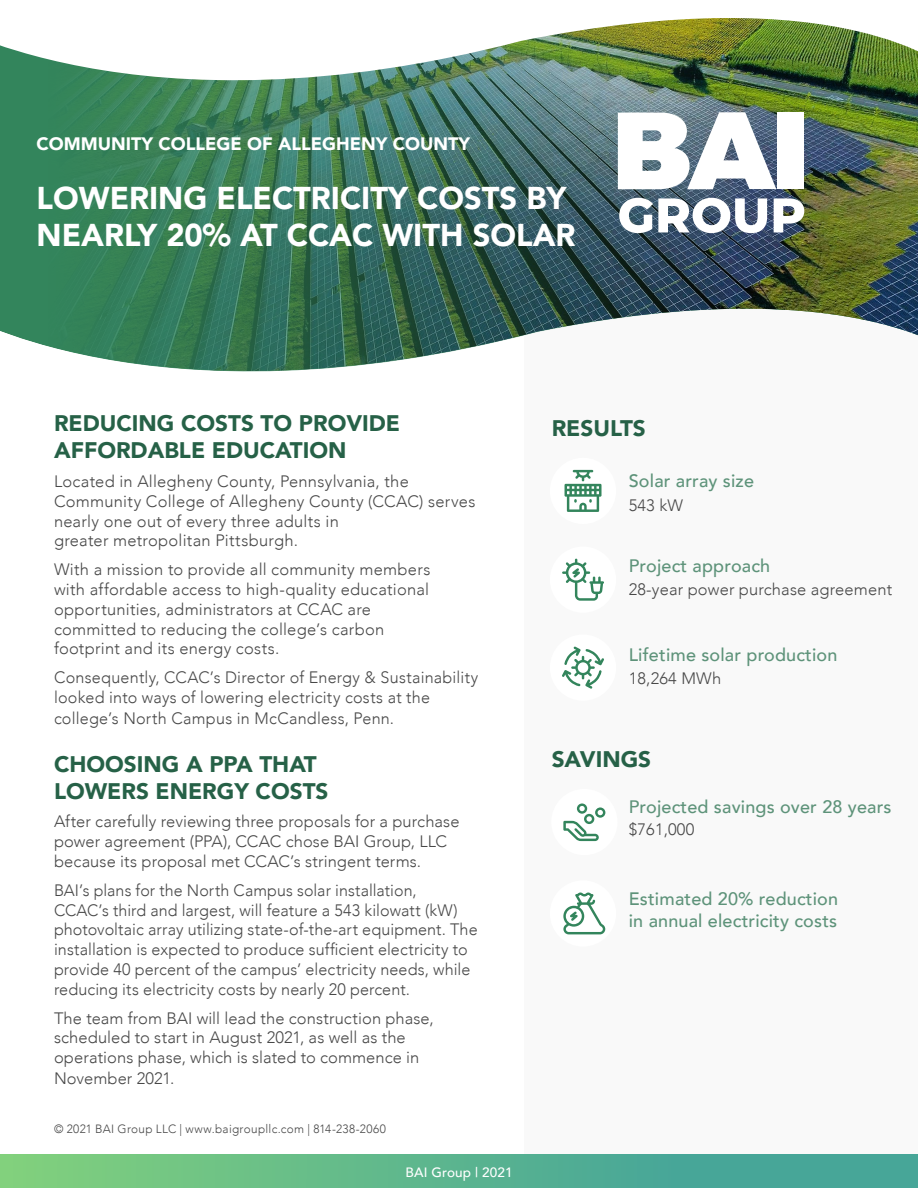
<style>
.page{position:relative;width:918px;height:1188px;background:#fff}
.page>*{position:absolute;margin:0;border:0;box-sizing:border-box;transform-origin:0 0}
.t1{font:900 31.5px/37.8px "Avenir";color:#fff}
.t2{font:900 22.5px/27px "Avenir";color:#266147}
.Sub_Header{font:500 18px/21.6px "Avenir";letter-spacing:.01em;color:#5e937a}
.t3{font:900 18px "Avenir";color:#fff}
.Body_copy{font:300 16.5px/19.8px "Avenir";letter-spacing:.01em;color:#484848}
.t4{font:500 13.5px "Avenir";letter-spacing:.01em;color:#fff}
.Body_copy-2{font:300 12px "Avenir";letter-spacing:.03em;color:#484848}
</style>
<div class="page">
<div style="left:525px;top:277px;width:393px;height:911px;background:#f9f9f9"></div>
<div style="left:550px;top:880px;width:66px;height:67px;background:#fff;border-radius:50%"></div>
<svg style="left:563px;top:893px;width:42px;height:41px"></svg>
<div style="left:550px;top:547px;width:66px;height:66px;background:#fff;border-radius:50%"></div>
<div style="left:550px;top:635px;width:66px;height:66px;background:#fff;border-radius:50%"></div>
<div style="left:551px;top:789px;width:67px;height:66px;background:#fff;border-radius:50%"></div>
<svg style="left:563px;top:803px;width:42px;height:38px"></svg>
<svg style="left:562px;top:559px;width:42px;height:42px"></svg>
<div style="left:550px;top:458px;width:66px;height:66px;background:#fff;border-radius:50%"></div>
<svg style="left:562px;top:646px;width:42px;height:43px"></svg>
<svg style="left:565px;top:470px;width:37px;height:42px"></svg>
<img style="left:0;top:141px;width:918px;height:231px">
<img style="left:0;top:18px;width:918px;height:123px">
<svg style="left:619px;top:198px;width:148px;height:35px"></svg>
<svg style="left:774px;top:198px;width:30px;height:34px"></svg>
<div style="left:777px;top:112px;width:26px;height:77px;background:#fff"></div>
<svg style="left:618px;top:112px;width:158px;height:78px"></svg>
<div style="left:0;top:1154px;width:918px;height:34px;background:linear-gradient(to right,#7ece7e,#3c9e9d)"></div>
<p class="t3" style="left:37px;top:128px;width:435px">COMMUNITY COLLEGE OF ALLEGHENY COUNTY</p>
<p class="t1" style="left:37px;top:178px;width:540px">LOWERING ELECTRICITY COSTS BY<br>NEARLY 20% AT CCAC WITH SOLAR</p>
<p class="t2" style="left:54px;top:409px;width:348px">REDUCING COSTS TO PROVIDE<br>AFFORDABLE EDUCATION</p>
<p class="Body_copy" style="left:54px;top:471px;width:423px">Located in Allegheny County, Pennsylvania, the Community College of Allegheny County (CCAC) serves nearly one out of every three adults in<br>greater metropolitan Pittsburgh.</p>
<p class="Body_copy" style="left:54px;top:560px;width:378px">With a mission to provide all community members with affordable access to high-quality educational opportunities, administrators at CCAC are committed to reducing the college’s carbon footprint and its energy costs.</p>
<p class="Body_copy" style="left:54px;top:667px;width:426px;line-height:20.2px">Consequently, CCAC’s Director of Energy &amp; Sustainability looked into ways of lowering electricity costs at the college’s North Campus in McCandless, Penn.</p>
<p class="t2" style="left:54px;top:750px;width:276px">CHOOSING A PPA THAT<br>LOWERS ENERGY COSTS</p>
<p class="Body_copy" style="left:54px;top:812px;width:407px">After carefully reviewing three proposals for a purchase power agreement (PPA), CCAC chose BAI Group, LLC because its proposal met CCAC’s stringent terms.</p>
<p class="Body_copy" style="left:54px;top:880px;width:425px">BAI’s plans for the North Campus solar installation,<br>CCAC’s third and largest, will feature a 543 kilowatt (kW) photovoltaic array utilizing state-of-the-art equipment. The installation is expected to produce sufficient electricity to provide 40 percent of the campus’ electricity needs, while reducing its electricity costs by nearly 20 percent.</p>
<p class="Body_copy" style="left:54px;top:1008px;width:381px">The team from BAI will lead the construction phase, scheduled to start in August 2021, as well as the operations phase, which is slated to commence in November 2021.</p>
<p class="Body_copy-2" style="left:54px;top:1122px;width:334px">© 2021 BAI Group LLC | www.baigroupllc.com | 814-238-2060</p>
<p class="t4" style="left:405px;top:1161px;width:109px">BAI Group | 2021</p>
<p class="t2" style="left:552px;top:414px;width:96px">RESULTS</p>
<p class="Sub_Header" style="left:629px;top:469px;width:127px">Solar array size</p>
<p class="Body_copy" style="left:629px;top:496px;width:56px">543 kW</p>
<p class="Sub_Header" style="left:629px;top:554px;width:143px">Project approach</p>
<p class="Body_copy" style="left:629px;top:579px;width:265px">28-year power purchase agreement</p>
<p class="Sub_Header" style="left:629px;top:643px;width:210px">Lifetime solar production</p>
<p class="Body_copy" style="left:629px;top:669px;width:94px">18,264 MWh</p>
<p class="t2" style="left:552px;top:745px;width:101px">SAVINGS</p>
<p class="Sub_Header" style="left:629px;top:795px;width:264px">Projected savings over 28 years</p>
<p class="Body_copy" style="left:629px;top:820px;width:67px">$761,000</p>
<p class="Sub_Header" style="left:629px;top:887px;width:211px">Estimated 20% reduction in annual electricity costs</p>
</div>
